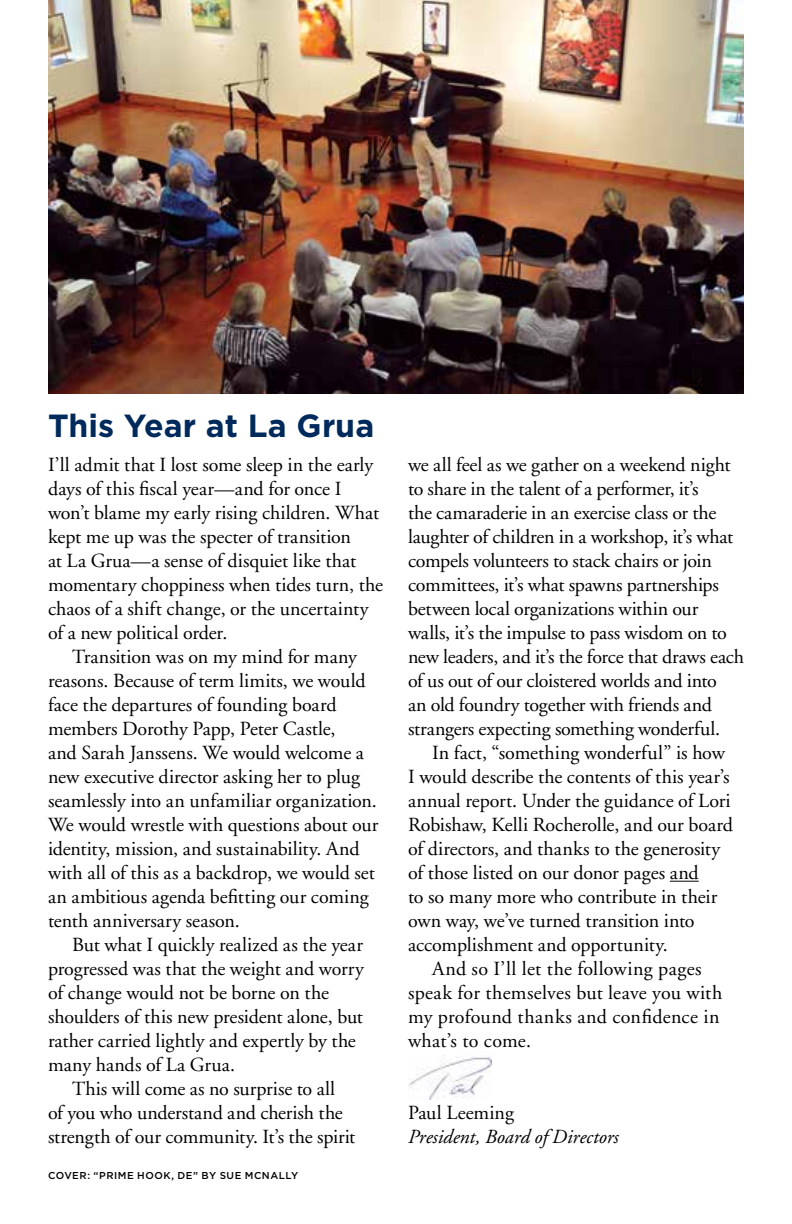
<style>
.page{position:relative;width:792px;height:1224px;background:#fff}
.page>*{position:absolute;margin:0;border:0;box-sizing:border-box;transform-origin:0 0}
.t1{font:700 32px "Gotham";color:#002a5c}
.t2{font:20px/24px "Adobe Garamond";letter-spacing:-.005em;color:#000}
.t3{font:20px "Adobe Garamond";letter-spacing:.015em;color:#000}
.t4{font:20px "Adobe Garamond";letter-spacing:.02em;color:#000}
.t5{font:italic 20px "Adobe Garamond";color:#000}
.t6{font:500 10px "Gotham";letter-spacing:.05em;color:#000}
</style>
<div class="page">
<svg style="left:670px;top:881px;width:29px;height:1px"></svg>
<img style="left:48px;top:0;width:696px;height:394px">
<img style="left:408px;top:1055px;width:83px;height:44px">
<h1 class="t1" style="left:48px;top:405px;width:328px">This Year at La Grua</h1>
<p class="t2" style="left:48px;top:453px;width:337px">I’ll admit that I lost some sleep in the early days of this fiscal year—and for once I won’t blame my early rising children. What kept me up was the specter of transition<br>at La Grua—a sense of disquiet like that momentary choppiness when tides turn, the chaos of a shift change, or the uncertainty of a new political order.</p>
<p class="t2" style="left:48px;top:645px;width:332px;text-indent:24px">Transition was on my mind for many reasons. Because of term limits, we would face the departures of founding board members Dorothy Papp, Peter Castle,<br>and Sarah Janssens. We would welcome a new executive director asking her to plug seamlessly into an unfamiliar organization.<br>We would wrestle with questions about our identity, mission, and sustainability. And with all of this as a backdrop, we would set an ambitious agenda befitting our coming tenth anniversary season.</p>
<p class="t2" style="left:48px;top:933px;width:317px;text-indent:24px">But what I quickly realized as the year progressed was that the weight and worry of change would not be borne on the shoulders of this new president alone, but rather carried lightly and expertly by the many hands of La Grua.</p>
<p class="t2" style="left:48px;top:1077px;width:309px;text-indent:24px">This will come as no surprise to all<br>of you who understand and cherish the strength of our community. It’s the spirit</p>
<p class="t6" style="left:48px;top:1169px;width:252px">COVER: “PRIME HOOK, DE” BY SUE MCNALLY</p>
<p class="t2" style="left:408px;top:453px;width:338px">we all feel as we gather on a weekend night to share in the talent of a performer, it’s<br>the camaraderie in an exercise class or the laughter of children in a workshop, it’s what compels volunteers to stack chairs or join committees, it’s what spawns partnerships between local organizations within our walls, it’s the impulse to pass wisdom on to new leaders, and it’s the force that draws each of us out of our cloistered worlds and into<br>an old foundry together with friends and strangers expecting something wonderful.</p>
<p class="t2" style="left:432px;top:741px;width:294px">In fact, “something wonderful” is how</p>
<p class="t2" style="left:408px;top:765px;width:323px">I would describe the contents of this year’s</p>
<p class="t2" style="left:408px;top:789px;width:324px">annual report. Under the guidance of Lori</p>
<p class="t2" style="left:408px;top:813px;width:327px">Robishaw, Kelli Rocherolle, and our board</p>
<p class="t2" style="left:408px;top:837px;width:314px">of directors, and thanks to the generosity</p>
<p class="t2" style="left:408px;top:861px;width:292px">of those listed on our donor pages and</p>
<p class="t2" style="left:408px;top:885px;width:311px">to so many more who contribute in their</p>
<p class="t2" style="left:408px;top:909px;width:288px">own way, we’ve turned transition into</p>
<p class="t2" style="left:408px;top:933px;width:261px">accomplishment and opportunity.</p>
<p class="t4" style="left:432px;top:958px;width:271px">And so I’ll let the following pages</p>
<p class="t2" style="left:408px;top:981px;width:316px">speak for themselves but leave you with</p>
<p class="t3" style="left:408px;top:1006px;width:313px">my profound thanks and confidence in</p>
<p class="t2" style="left:408px;top:1029px;width:125px">what’s to come.</p>
<p class="t2" style="left:408px;top:1101px;width:107px">Paul Leeming</p>
<p class="t5" style="left:408px;top:1126px;width:212px">President, Board of Directors</p>
</div>
